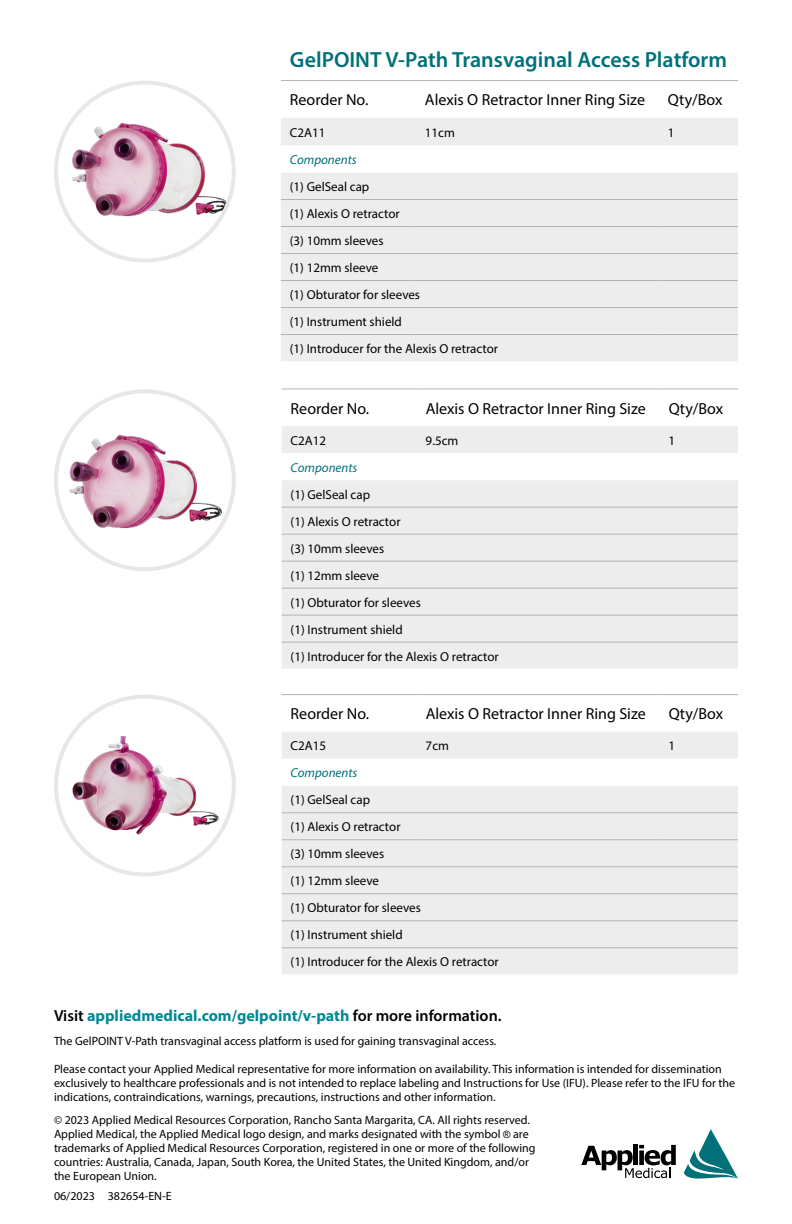
<style>
.page{position:relative;width:792px;height:1224px;background:#fff}
.page>*{position:absolute;margin:0;border:0;box-sizing:border-box;transform-origin:0 0}
.t1{font:600 22px "Myriad Pro";color:#007079}
.t2{font:16px "Myriad Pro";color:#000}
.t3{font:700 16px "Myriad Pro";color:#008996}
.t4{font:13px/27px "Myriad Pro";color:#000}
.t5{font:italic 13px "Myriad Pro";color:#007079}
.t6{font:12px/14px "Myriad Pro";color:#000}
.s1{font-weight:600;color:#000}
.s2{font-family:"Arial";font-size:10px}
</style>
<div class="page">
<div style="left:281px;top:118px;width:457px;height:243px;background:#ededee"></div>
<svg style="left:281px;top:146px;width:457px;height:27px"></svg>
<hr style="left:281px;top:80px;width:135px;height:1px;background:#b1b4b6">
<hr style="left:416px;top:80px;width:243px;height:1px;background:#b1b4b6">
<hr style="left:659px;top:80px;width:79px;height:1px;background:#b1b4b6">
<hr style="left:281px;top:199px;width:135px;height:1px;background:#b1b4b6">
<hr style="left:416px;top:199px;width:243px;height:1px;background:#b1b4b6">
<hr style="left:659px;top:199px;width:79px;height:1px;background:#b1b4b6">
<hr style="left:281px;top:226px;width:135px;height:1px;background:#b1b4b6">
<hr style="left:416px;top:226px;width:243px;height:1px;background:#b1b4b6">
<hr style="left:659px;top:226px;width:79px;height:1px;background:#b1b4b6">
<hr style="left:281px;top:253px;width:135px;height:1px;background:#b1b4b6">
<hr style="left:416px;top:253px;width:243px;height:1px;background:#b1b4b6">
<hr style="left:659px;top:253px;width:79px;height:1px;background:#b1b4b6">
<hr style="left:281px;top:280px;width:135px;height:1px;background:#b1b4b6">
<hr style="left:416px;top:280px;width:243px;height:1px;background:#b1b4b6">
<hr style="left:659px;top:280px;width:79px;height:1px;background:#b1b4b6">
<hr style="left:281px;top:307px;width:135px;height:1px;background:#b1b4b6">
<hr style="left:416px;top:307px;width:243px;height:1px;background:#b1b4b6">
<hr style="left:659px;top:307px;width:79px;height:1px;background:#b1b4b6">
<hr style="left:281px;top:334px;width:135px;height:1px;background:#b1b4b6">
<hr style="left:416px;top:334px;width:243px;height:1px;background:#b1b4b6">
<hr style="left:659px;top:334px;width:79px;height:1px;background:#b1b4b6">
<img style="left:57px;top:105px;width:174px;height:124px">
<div style="left:54px;top:81px;width:182px;height:181px;border:4px solid #e6e7e8;border-radius:50%"></div>
<img style="left:56px;top:417px;width:175px;height:124px">
<div style="left:54px;top:389px;width:182px;height:182px;border:4px solid #e6e7e8;border-radius:50%"></div>
<div style="left:282px;top:426px;width:456px;height:243px;background:#ededee"></div>
<svg style="left:282px;top:453px;width:456px;height:27px"></svg>
<hr style="left:282px;top:389px;width:135px;height:1px;background:#b1b4b6">
<hr style="left:417px;top:389px;width:243px;height:1px;background:#b1b4b6">
<hr style="left:660px;top:389px;width:78px;height:1px;background:#b1b4b6">
<hr style="left:282px;top:642px;width:135px;height:1px;background:#b1b4b6">
<hr style="left:417px;top:642px;width:243px;height:1px;background:#b1b4b6">
<hr style="left:660px;top:642px;width:78px;height:1px;background:#b1b4b6">
<hr style="left:282px;top:507px;width:135px;height:1px;background:#b1b4b6">
<hr style="left:417px;top:507px;width:243px;height:1px;background:#b1b4b6">
<hr style="left:660px;top:507px;width:78px;height:1px;background:#b1b4b6">
<hr style="left:282px;top:534px;width:135px;height:1px;background:#b1b4b6">
<hr style="left:417px;top:534px;width:243px;height:1px;background:#b1b4b6">
<hr style="left:660px;top:534px;width:78px;height:1px;background:#b1b4b6">
<hr style="left:282px;top:561px;width:135px;height:1px;background:#b1b4b6">
<hr style="left:417px;top:561px;width:243px;height:1px;background:#b1b4b6">
<hr style="left:660px;top:561px;width:78px;height:1px;background:#b1b4b6">
<hr style="left:282px;top:588px;width:135px;height:1px;background:#b1b4b6">
<hr style="left:417px;top:588px;width:243px;height:1px;background:#b1b4b6">
<hr style="left:660px;top:588px;width:78px;height:1px;background:#b1b4b6">
<hr style="left:282px;top:615px;width:135px;height:1px;background:#b1b4b6">
<hr style="left:417px;top:615px;width:243px;height:1px;background:#b1b4b6">
<hr style="left:660px;top:615px;width:78px;height:1px;background:#b1b4b6">
<img style="left:57px;top:727px;width:174px;height:116px">
<div style="left:54px;top:695px;width:182px;height:181px;border:4px solid #e6e7e8;border-radius:50%"></div>
<div style="left:282px;top:732px;width:456px;height:242px;background:#ededee"></div>
<svg style="left:282px;top:759px;width:456px;height:27px"></svg>
<hr style="left:282px;top:694px;width:135px;height:1px;background:#b1b4b6">
<hr style="left:417px;top:694px;width:243px;height:1px;background:#b1b4b6">
<hr style="left:660px;top:694px;width:78px;height:1px;background:#b1b4b6">
<hr style="left:282px;top:812px;width:135px;height:1px;background:#b1b4b6">
<hr style="left:417px;top:812px;width:243px;height:1px;background:#b1b4b6">
<hr style="left:660px;top:812px;width:78px;height:1px;background:#b1b4b6">
<hr style="left:282px;top:839px;width:135px;height:1px;background:#b1b4b6">
<hr style="left:417px;top:839px;width:243px;height:1px;background:#b1b4b6">
<hr style="left:660px;top:839px;width:78px;height:1px;background:#b1b4b6">
<hr style="left:282px;top:866px;width:135px;height:1px;background:#b1b4b6">
<hr style="left:417px;top:866px;width:243px;height:1px;background:#b1b4b6">
<hr style="left:660px;top:866px;width:78px;height:1px;background:#b1b4b6">
<hr style="left:282px;top:893px;width:135px;height:1px;background:#b1b4b6">
<hr style="left:417px;top:893px;width:243px;height:1px;background:#b1b4b6">
<hr style="left:660px;top:893px;width:78px;height:1px;background:#b1b4b6">
<hr style="left:282px;top:920px;width:135px;height:1px;background:#b1b4b6">
<hr style="left:417px;top:920px;width:243px;height:1px;background:#b1b4b6">
<hr style="left:660px;top:920px;width:78px;height:1px;background:#b1b4b6">
<hr style="left:282px;top:947px;width:135px;height:1px;background:#b1b4b6">
<hr style="left:417px;top:947px;width:243px;height:1px;background:#b1b4b6">
<hr style="left:660px;top:947px;width:78px;height:1px;background:#b1b4b6">
<svg style="left:581px;top:1145px;width:95px;height:33px"></svg>
<svg style="left:684px;top:1129px;width:54px;height:50px"></svg>
<h1 class="t1" style="left:290px;top:45px;width:439px">GelPOINT V-Path Transvaginal Access Platform</h1>
<h2 class="t2" style="left:290px;top:90px;width:80px">Reorder No.</h2>
<h2 class="t2" style="left:425px;top:90px;width:222px">Alexis O Retractor Inner Ring Size</h2>
<h2 class="t2" style="left:668px;top:90px;width:56px">Qty/Box</h2>
<p class="t4" style="left:290px;top:118px;width:37px">C2A11</p>
<p class="t4" style="left:425px;top:118px;width:32px">11cm</p>
<p class="t4" style="left:668px;top:118px;width:8px">1</p>
<p class="t5" style="left:290px;top:152px;width:68px">Components</p>
<p class="t4" style="left:290px;top:173px;width:210px">(1) GelSeal cap<br>(1) Alexis O retractor<br>(3) 10mm sleeves<br>(1) 12mm sleeve<br>(1) Obturator for sleeves<br>(1) Instrument shield<br>(1) Introducer for the Alexis O retractor</p>
<h2 class="t2" style="left:291px;top:398px;width:80px">Reorder No.</h2>
<h2 class="t2" style="left:426px;top:398px;width:222px">Alexis O Retractor Inner Ring Size</h2>
<h2 class="t2" style="left:669px;top:398px;width:56px">Qty/Box</h2>
<p class="t4" style="left:291px;top:426px;width:37px">C2A12</p>
<p class="t4" style="left:426px;top:426px;width:34px">9.5cm</p>
<p class="t4" style="left:669px;top:426px;width:8px">1</p>
<p class="t5" style="left:291px;top:459px;width:68px">Components</p>
<p class="t4" style="left:291px;top:480px;width:210px">(1) GelSeal cap<br>(1) Alexis O retractor<br>(3) 10mm sleeves<br>(1) 12mm sleeve<br>(1) Obturator for sleeves<br>(1) Instrument shield<br>(1) Introducer for the Alexis O retractor</p>
<h2 class="t2" style="left:291px;top:704px;width:80px">Reorder No.</h2>
<h2 class="t2" style="left:426px;top:704px;width:222px">Alexis O Retractor Inner Ring Size</h2>
<h2 class="t2" style="left:669px;top:704px;width:56px">Qty/Box</h2>
<p class="t4" style="left:291px;top:732px;width:37px">C2A15</p>
<p class="t4" style="left:426px;top:732px;width:25px">7cm</p>
<p class="t4" style="left:669px;top:732px;width:8px">1</p>
<p class="t5" style="left:291px;top:765px;width:68px">Components</p>
<p class="t4" style="left:291px;top:786px;width:210px">(1) GelSeal cap<br>(1) Alexis O retractor<br>(3) 10mm sleeves<br>(1) 12mm sleeve<br>(1) Obturator for sleeves<br>(1) Instrument shield<br>(1) Introducer for the Alexis O retractor</p>
<h2 class="t3" style="left:54px;top:1005px;width:449px"><span class="s1">Visit</span> appliedmedical.com/gelpoint/v-path <span class="s1">for more information.</span></h2>
<p class="t6" style="left:54px;top:1033px;width:444px">The GelPOINT V-Path transvaginal access platform is used for gaining transvaginal access.</p>
<p class="t6" style="left:54px;top:1061px;width:683px">Please contact your Applied Medical representative for more information on availability. This information is intended for dissemination exclusively to healthcare professionals and is not intended to replace labeling and Instructions for Use (IFU). Please refer to the IFU for the indications, contraindications, warnings, precautions, instructions and other information.</p>
<p class="t6" style="left:54px;top:1113px;width:483px">© 2023 Applied Medical Resources Corporation, Rancho Santa Margarita, CA. All rights reserved.<br>Applied Medical, the Applied Medical logo design, and marks designated with the symbol <span class="s2">®</span> are trademarks of Applied Medical Resources Corporation, registered in one or more of the following countries: Australia, Canada, Japan, South Korea, the United States, the United Kingdom, and/or the European Union.</p>
<p class="t6" style="left:54px;top:1189px;width:119px">06/2023 382654-EN-E</p>
</div>
